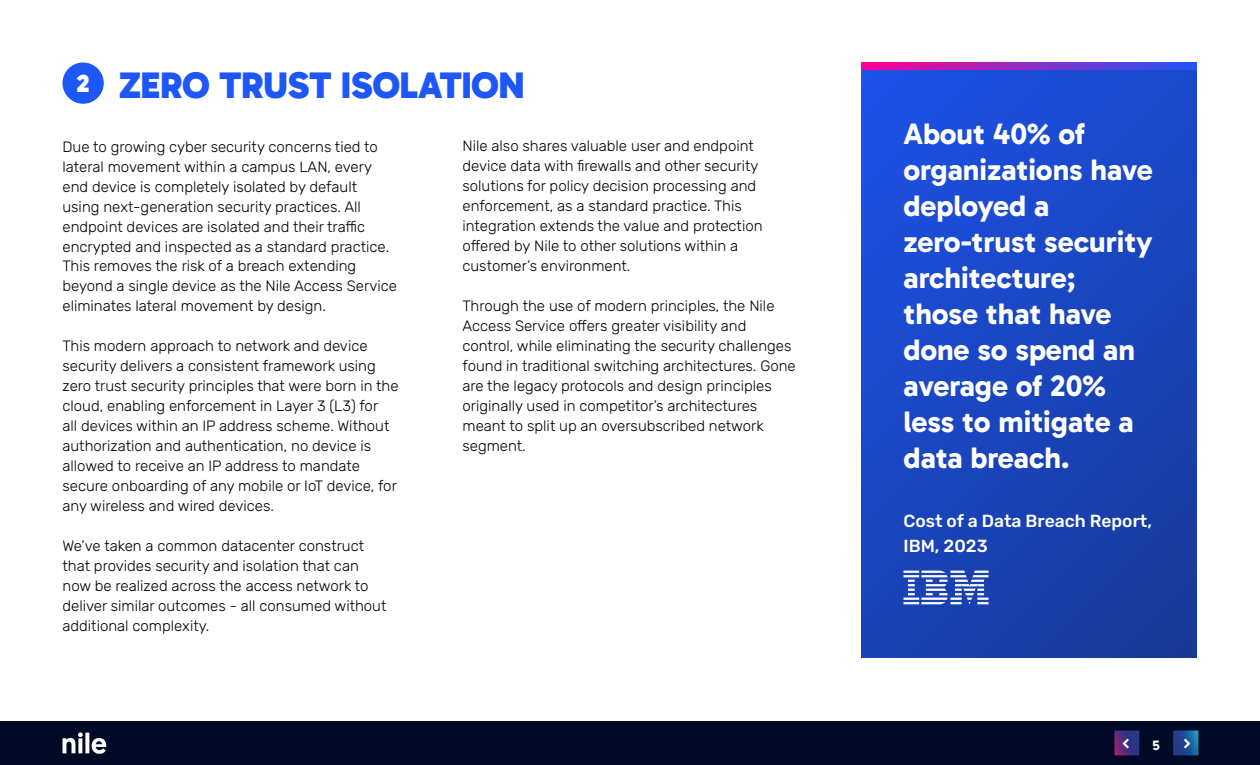
<style>
.page{position:relative;width:1260px;height:765px;background:#fff}
.page>*{position:absolute;margin:0;border:0;box-sizing:border-box;transform-origin:0 0}
.t1{font:900 37.5px "Gabarito";color:#1e57f7}
.t2{font:700 30px/36px "Gabarito";color:#fff}
.t3{font:900 25px "Gabarito";color:#fff}
.t4{font:500 17.5px/25px "Rubik";color:#fff}
.t5{font:300 15px/20px "Rubik";color:#000}
.t6{font:700 13.75px "Gabarito";color:#fff}
</style>
<div class="page">
<div style="left:0;top:721px;width:1260px;height:44px;background:#000a27"></div>
<svg style="left:62px;top:732px;width:44px;height:22px"></svg>
<svg style="left:1114px;top:731px;width:1px;height:24px"></svg>
<svg style="left:1173px;top:731px;width:1px;height:24px"></svg>
<img style="left:862px;top:70px;width:335px;height:587px">
<svg style="left:1174px;top:731px;width:24px;height:25px"></svg>
<svg style="left:1115px;top:731px;width:24px;height:25px"></svg>
<div style="left:62px;top:62px;width:42px;height:42px;background:#1e57f7;border-radius:50%"></div>
<svg style="left:862px;top:62px;width:335px;height:8px;background:#8e2cc4"></svg>
<svg style="left:904px;top:571px;width:85px;height:33px"></svg>
<h3 class="t3" style="left:76px;top:67px;width:15px">2</h3>
<h1 class="t1" style="left:119px;top:60px;width:407px">ZERO TRUST ISOLATION</h1>
<p class="t5" style="left:62px;top:137px;width:336px">Due to growing cyber security concerns tied to lateral movement within a campus LAN, every end device is completely isolated by default using next-generation security practices. All endpoint devices are isolated and their traffic encrypted and inspected as a standard practice.<br>This removes the risk of a breach extending beyond a single device as the Nile Access Service eliminates lateral movement by design.</p>
<p class="t5" style="left:62px;top:337px;width:338px">This modern approach to network and device security delivers a consistent framework using zero trust security principles that were born in the cloud, enabling enforcement in Layer 3 (L3) for<br>all devices within an IP address scheme. Without authorization and authentication, no device is allowed to receive an IP address to mandate secure onboarding of any mobile or IoT device, for any wireless and wired devices.</p>
<p class="t5" style="left:62px;top:537px;width:325px">We’ve taken a common datacenter construct that provides security and isolation that can now be realized across the access network to deliver similar outcomes - all consumed without additional complexity.</p>
<p class="t5" style="left:463px;top:137px;width:302px">Nile also shares valuable user and endpoint device data with firewalls and other security solutions for policy decision processing and enforcement, as a standard practice. This integration extends the value and protection offered by Nile to other solutions within a customer’s environment.</p>
<p class="t5" style="left:463px;top:297px;width:335px">Through the use of modern principles, the Nile Access Service offers greater visibility and control, while eliminating the security challenges found in traditional switching architectures. Gone are the legacy protocols and design principles originally used in competitor’s architectures meant to split up an oversubscribed network segment.</p>
<h2 class="t2" style="left:904px;top:116px;width:251px">About 40% of organizations have deployed a zero-trust security architecture; those that have done so spend an average of 20% less to mitigate a data breach.</h2>
<p class="t4" style="left:904px;top:510px;width:250px">Cost of a Data Breach Report,<br>IBM, 2023</p>
<p class="t6" style="left:1153px;top:736px;width:9px">5</p>
</div>
